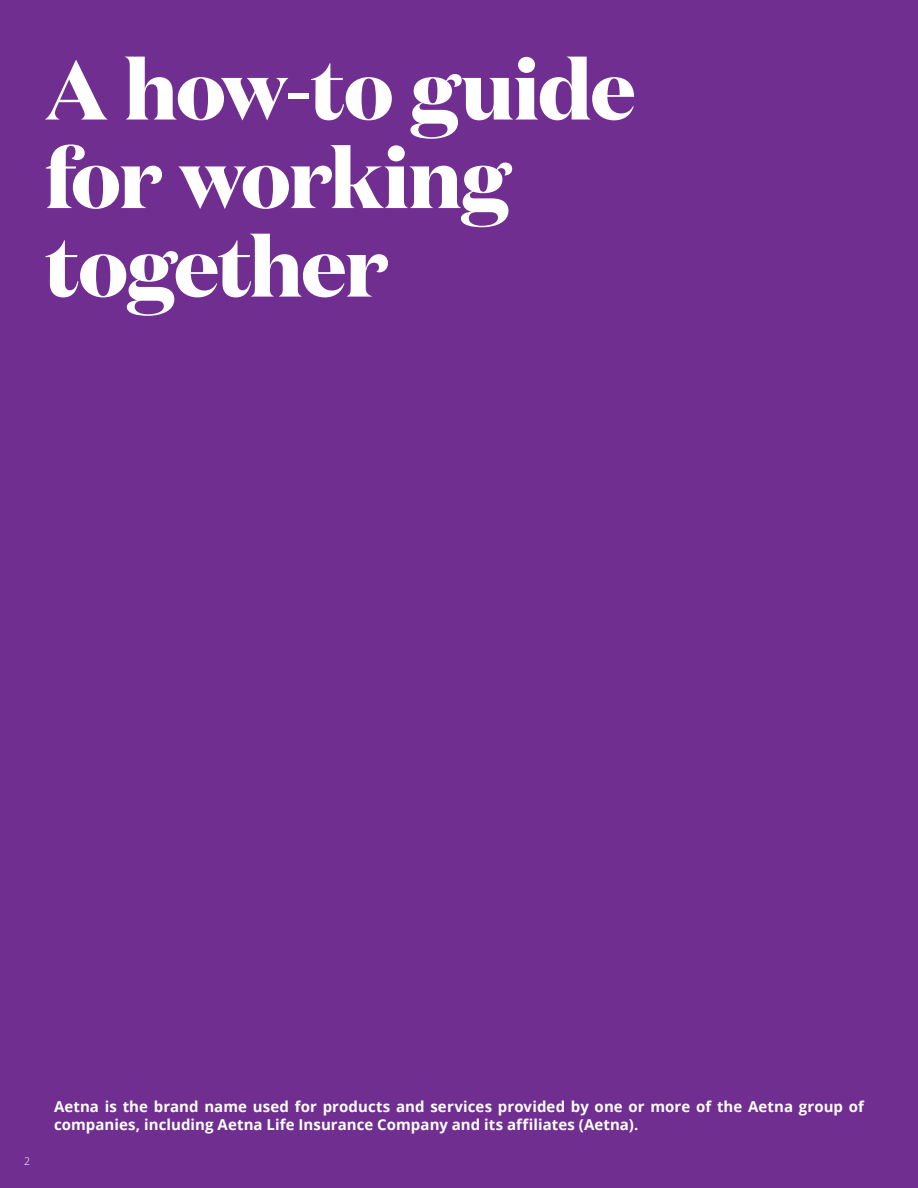
<style>
.page{position:relative;width:918px;height:1188px;background:#712e91}
.page>*{position:absolute;margin:0;border:0;box-sizing:border-box;transform-origin:0 0}
.t1{font:700 84px/88.5px "Domaine Disp";letter-spacing:-.015em;color:#fff}
.t2{font:700 15px/18px "Open Sans";letter-spacing:.005em;color:#fff}
.t3{font:300 10.5px "Open Sans";color:#fff}
</style>
<div class="page">
<h2 class="t1" style="left:45px;top:44px;width:592px">A how-to guide for working together</h2>
<p class="t3" style="left:24px;top:1154px;width:7px">2</p>
<p class="t2" style="left:54px;top:1097px;width:812px">Aetna is the brand name used for products and services provided by one or more of the Aetna group of companies, including Aetna Life Insurance Company and its affiliates (Aetna).</p>
</div>
